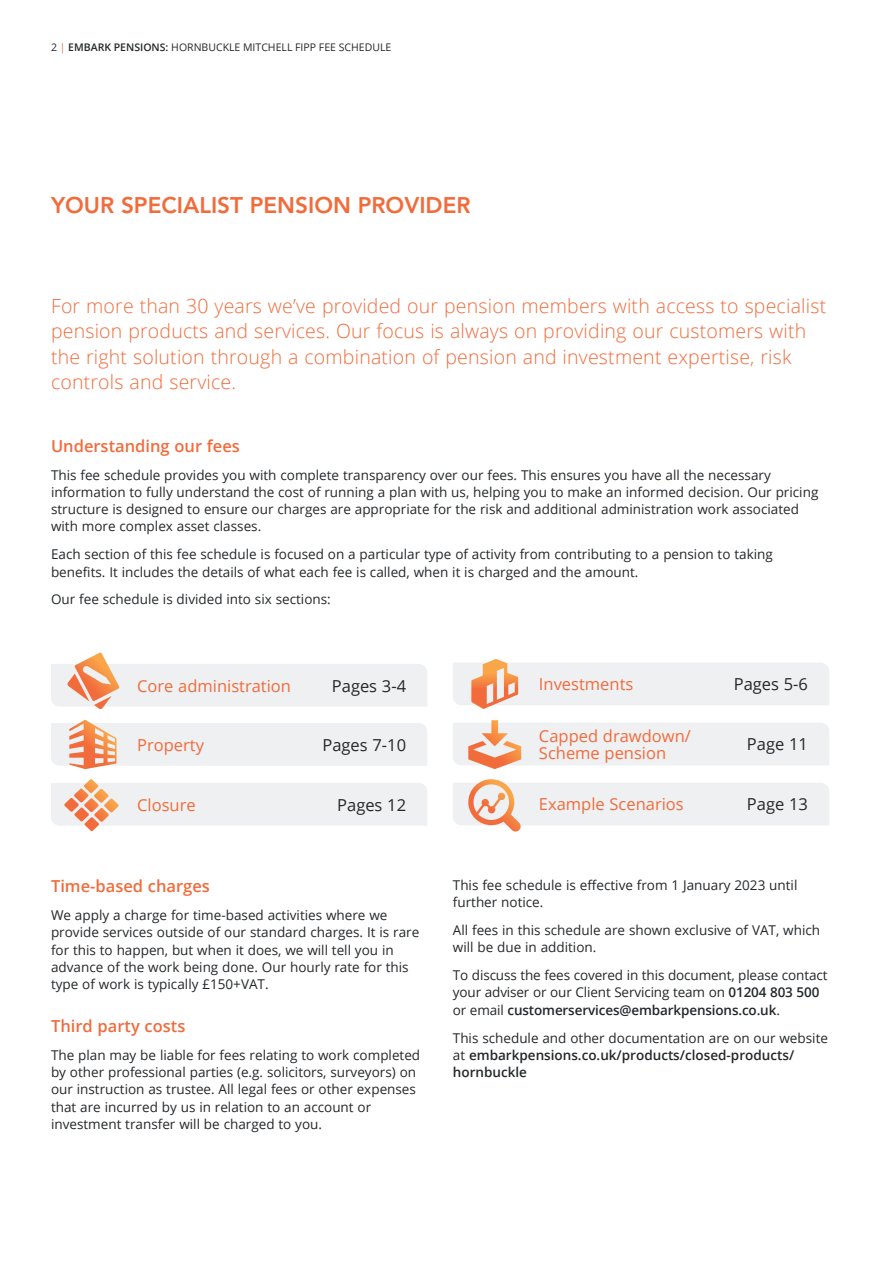
<style>
.page{position:relative;width:893px;height:1263px;background:#fff}
.page>*{position:absolute;margin:0;border:0;box-sizing:border-box;transform-origin:0 0}
.t1{font:800 22.5px "Avenir LT Std";color:#f26b3b}
.Tier2_Intro_paragraph{font:300 19.5px/25.5px "Open Sans";letter-spacing:.01em;color:#f26b3b}
.Tier2_Sub_Subheading{font:16.5px/17.2px "Open Sans";color:#f26b3b}
.Tier2_Subheading{font:600 16.5px "Open Sans";color:#f26b3b}
.Tier2_Sub_Subheading-2{font:16.5px "Open Sans";color:#24272a}
.Tier2_Body_text{font:13.5px/17.2px "Open Sans";color:#24272a}
.Tier2_Body_text-2{font:600 13.5px/17.2px "Open Sans";color:#24272a}
.t2{font:10.5px "Open Sans";color:#24272a}
.s1{color:#f26b3b}
.s2{font-weight:600}
.s3{font-weight:400}
</style>
<div class="page">
<svg style="left:453px;top:659px;width:376px;height:50px"></svg>
<svg style="left:51px;top:720px;width:376px;height:49px;background:#f0eae7"></svg>
<svg style="left:51px;top:779px;width:376px;height:52px"></svg>
<svg style="left:453px;top:720px;width:376px;height:49px;background:#f0ebe9"></svg>
<svg style="left:51px;top:652px;width:376px;height:57px"></svg>
<svg style="left:453px;top:779px;width:376px;height:52px"></svg>
<p class="t2" style="left:51px;top:40px;width:342px">2 <span class="s1">|</span> <span class="s2">EMBARK PENSIONS:</span> HORNBUCKLE MITCHELL FIPP FEE SCHEDULE</p>
<p class="t1" style="left:51px;top:191px;width:421px">YOUR SPECIALIST PENSION PROVIDER</p>
<p class="Tier2_Intro_paragraph" style="left:51px;top:292px;width:777px">For more than 30 years we’ve provided our pension members with access to specialist pension products and services. Our focus is always on providing our customers with the right solution through a combination of pension and investment expertise, risk controls and service.</p>
<p class="Tier2_Subheading" style="left:51px;top:434px;width:190px">Understanding our fees</p>
<p class="Tier2_Body_text" style="left:51px;top:466px;width:769px">This fee schedule provides you with complete transparency over our fees. This ensures you have all the necessary information to fully understand the cost of running a plan with us, helping you to make an informed decision. Our pricing structure is designed to ensure our charges are appropriate for the risk and additional administration work associated with more complex asset classes.</p>
<p class="Tier2_Body_text" style="left:51px;top:545px;width:723px">Each section of this fee schedule is focused on a particular type of activity from contributing to a pension to taking benefits. It includes the details of what each fee is called, when it is charged and the amount.</p>
<p class="Tier2_Body_text" style="left:51px;top:590px;width:281px">Our fee schedule is divided into six sections:</p>
<p class="Tier2_Sub_Subheading-2" style="left:332px;top:674px;width:76px">Pages 3-4</p>
<p class="Tier2_Sub_Subheading-2" style="left:734px;top:673px;width:76px">Pages 5-6</p>
<p class="Tier2_Sub_Subheading" style="left:137px;top:676px;width:155px">Core administration</p>
<p class="Tier2_Sub_Subheading" style="left:539px;top:675px;width:96px">Investments</p>
<p class="Tier2_Sub_Subheading" style="left:137px;top:736px;width:68px">Property</p>
<p class="Tier2_Sub_Subheading-2" style="left:322px;top:733px;width:85px">Pages 7-10</p>
<p class="Tier2_Sub_Subheading" style="left:539px;top:727px;width:153px">Capped drawdown/<br>Scheme pension</p>
<p class="Tier2_Sub_Subheading-2" style="left:747px;top:733px;width:63px">Page 11</p>
<p class="Tier2_Sub_Subheading" style="left:539px;top:795px;width:146px">Example Scenarios</p>
<p class="Tier2_Sub_Subheading-2" style="left:747px;top:793px;width:63px">Page 13</p>
<p class="Tier2_Sub_Subheading" style="left:137px;top:795px;width:60px">Closure</p>
<p class="Tier2_Sub_Subheading-2" style="left:337px;top:793px;width:70px">Pages 12</p>
<p class="Tier2_Subheading" style="left:51px;top:875px;width:160px">Time-based charges</p>
<p class="Tier2_Body_text" style="left:51px;top:906px;width:370px">We apply a charge for time-based activities where we provide services outside of our standard charges. It is rare for this to happen, but when it does, we will tell you in advance of the work being done. Our hourly rate for this type of work is typically £150+VAT.</p>
<p class="Tier2_Subheading" style="left:51px;top:1015px;width:136px">Third party costs</p>
<p class="Tier2_Body_text" style="left:51px;top:1046px;width:371px">The plan may be liable for fees relating to work completed by other professional parties (e.g. solicitors, surveyors) on our instruction as trustee. All legal fees or other expenses that are incurred by us in relation to an account or investment transfer will be charged to you.</p>
<p class="Tier2_Body_text" style="left:453px;top:876px;width:346px">This fee schedule is effective from 1 January 2023 until further notice.</p>
<p class="Tier2_Body_text" style="left:453px;top:921px;width:369px">All fees in this schedule are shown exclusive of VAT, which will be due in addition.</p>
<p class="Tier2_Body_text" style="left:453px;top:966px;width:376px">To discuss the fees covered in this document, please contact your adviser or our Client Servicing team on <span class="s2">01204 803 500 </span>or email <span class="s2">customerservices@embarkpensions.co.uk</span>.</p>
<p class="Tier2_Body_text-2" style="left:453px;top:1029px;width:377px"><span class="s3">This schedule and other documentation are on our website at</span> embarkpensions.co.uk/products/closed-products/ hornbuckle</p>
</div>
